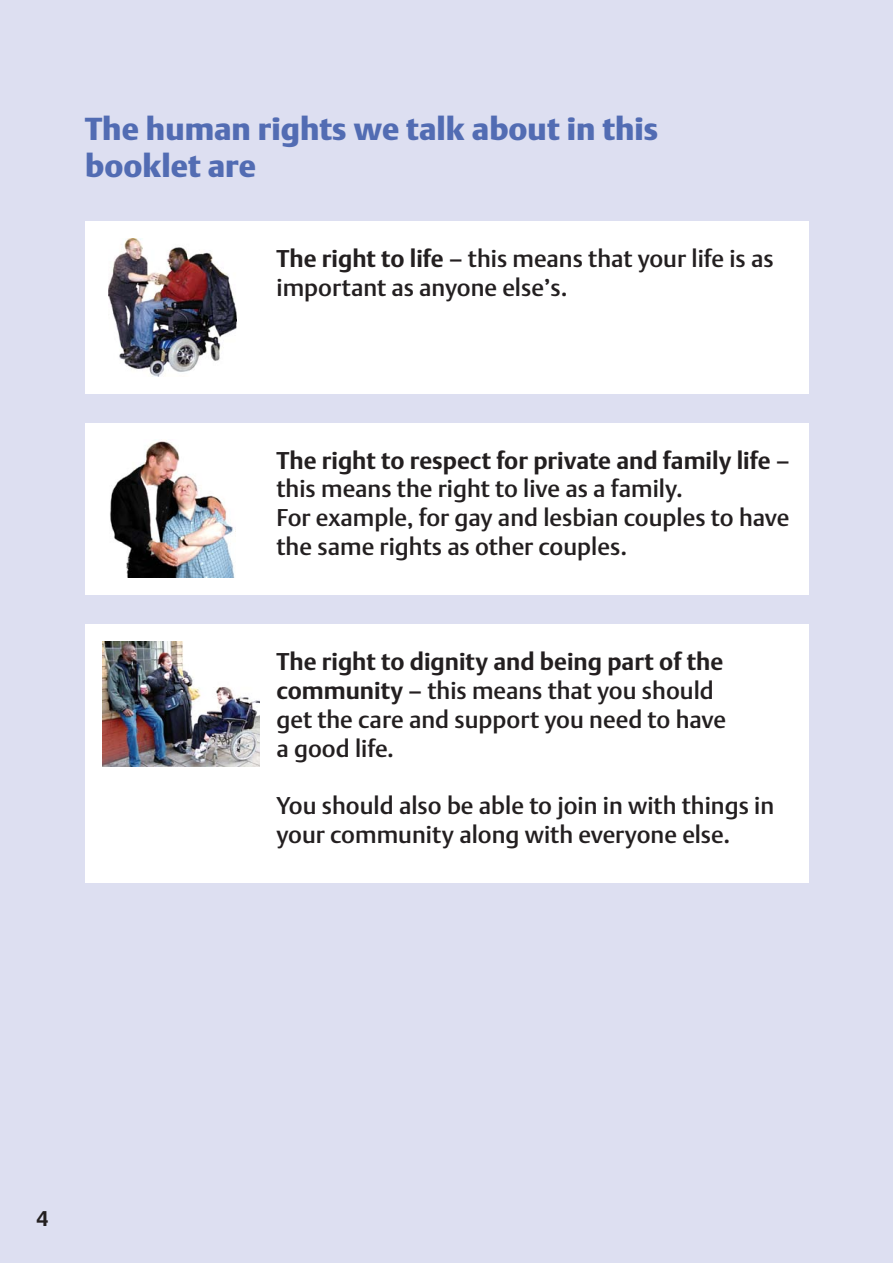
<style>
.page{position:relative;width:893px;height:1263px;background:#fff}
.page>*{position:absolute;margin:0;border:0;box-sizing:border-box;transform-origin:0 0}
.t1{font:31.5px/37.8px "DTL Argo T Black";color:#526cb3}
.t2{font:24px/28.8px "DTL Argo T Medium";color:#231f20}
.t3{font:700 21px "DTL Argo T";color:#231f20}
.s1{font-family:"DTL Argo T";font-weight:700}
</style>
<div class="page">
<div style="left:0;top:0;width:892px;height:1263px;background:#dddff1"></div>
<div style="left:85px;top:221px;width:723px;height:173px;background:#fff"></div>
<div style="left:85px;top:423px;width:723px;height:172px;background:#fff"></div>
<div style="left:85px;top:624px;width:723px;height:259px;background:#fff"></div>
<img style="left:108px;top:238px;width:129px;height:139px">
<img style="left:110px;top:440px;width:125px;height:138px">
<img style="left:102px;top:641px;width:157px;height:126px">
<h1 class="t1" style="left:85px;top:112px;width:574px">The human rights we talk about in this booklet are</h1>
<p class="t2" style="left:276px;top:246px;width:498px"><span class="s1">The right to life</span> – this means that your life is as important as anyone else’s.</p>
<p class="t2" style="left:276px;top:448px;width:514px"><span class="s1">The right to respect for private and family life</span> – this means the right to live as a family.<br>For example, for gay and lesbian couples to have the same rights as other couples.</p>
<p class="t2" style="left:276px;top:649px;width:451px"><span class="s1">The right to dignity and being part of the community</span> – this means that you should get the care and support you need to have a good life.</p>
<p class="t2" style="left:276px;top:793px;width:499px">You should also be able to join in with things in your community along with everyone else.</p>
<p class="t3" style="left:37px;top:1210px;width:13px">4</p>
</div>
